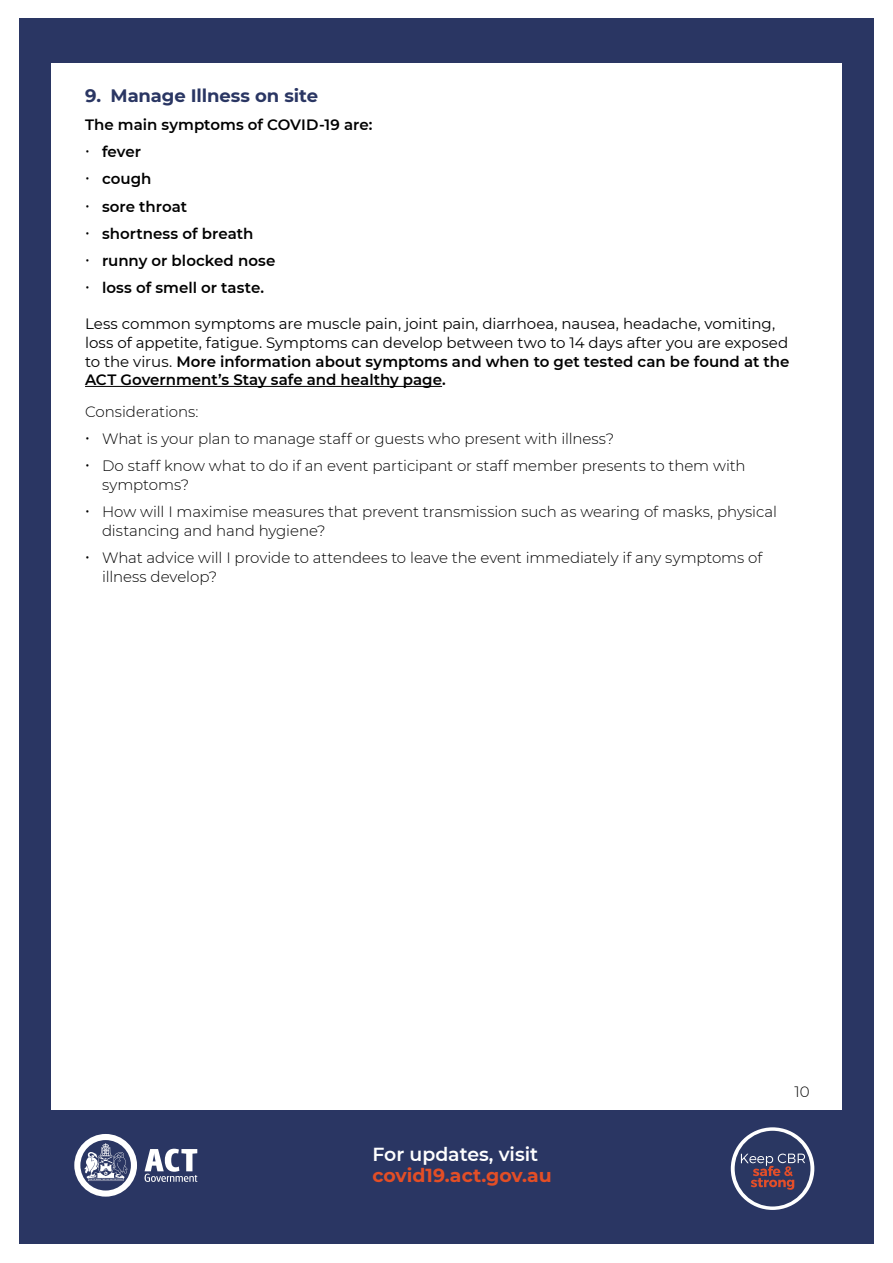
<style>
.page{position:relative;width:893px;height:1263px;background:#fff}
.page>*{position:absolute;margin:0;border:0;box-sizing:border-box;transform-origin:0 0}
.t1{font:700 18.9px "Montserrat";color:#e34e26}
.t2{font:600 18.9px "Montserrat";color:#fff}
.t3{font:700 18px "Montserrat";letter-spacing:-.005em;color:#2a3663}
.t4{font:300 15px/27.3px "Montserrat";letter-spacing:-.005em;color:#000}
.t5{font:15px/18.8px "Montserrat";letter-spacing:-.005em;color:#000}
.t6{font:600 15px/27.3px "Montserrat";color:#000}
.s1{font-weight:600}
</style>
<div class="page">
<div style="left:19px;top:19px;width:855px;height:1225px;background:#2a3663"></div>
<div style="left:51px;top:64px;width:791px;height:1046px;background:#fff"></div>
<svg style="left:74px;top:1134px;width:63px;height:62px"></svg>
<svg style="left:145px;top:1149px;width:52px;height:33px"></svg>
<svg style="left:731px;top:1127px;width:83px;height:83px"></svg>
<div style="left:735px;top:1131px;width:75px;height:75px;background:#2a3762;border-radius:50%"></div>
<svg style="left:741px;top:1153px;width:64px;height:37px"></svg>
<hr style="left:85px;top:386px;width:357px;height:1px;background:#000">
<p class="t3" style="left:85px;top:83px;width:235px">9. Manage Illness on site</p>
<p class="t6" style="left:102px;top:110px;width:272px;text-indent:-17px">The main symptoms of COVID-19 are: fever<br>cough<br>sore throat<br>shortness of breath<br>runny or blocked nose<br>loss of smell or taste.</p>
<p class="t5" style="left:85px;top:314px;width:706px">Less common symptoms are muscle pain, joint pain, diarrhoea, nausea, headache, vomiting, loss of appetite, fatigue. Symptoms can develop between two to 14 days after you are exposed to the virus. <span class="s1">More information about symptoms and when to get tested can be found at the ACT Government’s Stay safe and healthy page.</span></p>
<p class="t4" style="left:102px;top:397px;width:645px;text-indent:-17px">Considerations:<br>What is your plan to manage staff or guests who present with illness?<br>Do staff know what to do if an event participant or staff member presents to them with</p>
<p class="t4" style="left:102px;top:471px;width:676px">symptoms?<br>How will I maximise measures that prevent transmission such as wearing of masks, physical</p>
<p class="t4" style="left:102px;top:517px;width:662px">distancing and hand hygiene?<br>What advice will I provide to attendees to leave the event immediately if any symptoms of</p>
<p class="t4" style="left:102px;top:563px;width:117px">illness develop?</p>
<p class="t2" style="left:372px;top:1141px;width:167px">For updates, visit</p>
<p class="t1" style="left:372px;top:1162px;width:181px">covid19.act.gov.au</p>
<p class="t4" style="left:794px;top:1077px;width:17px">10</p>
</div>
